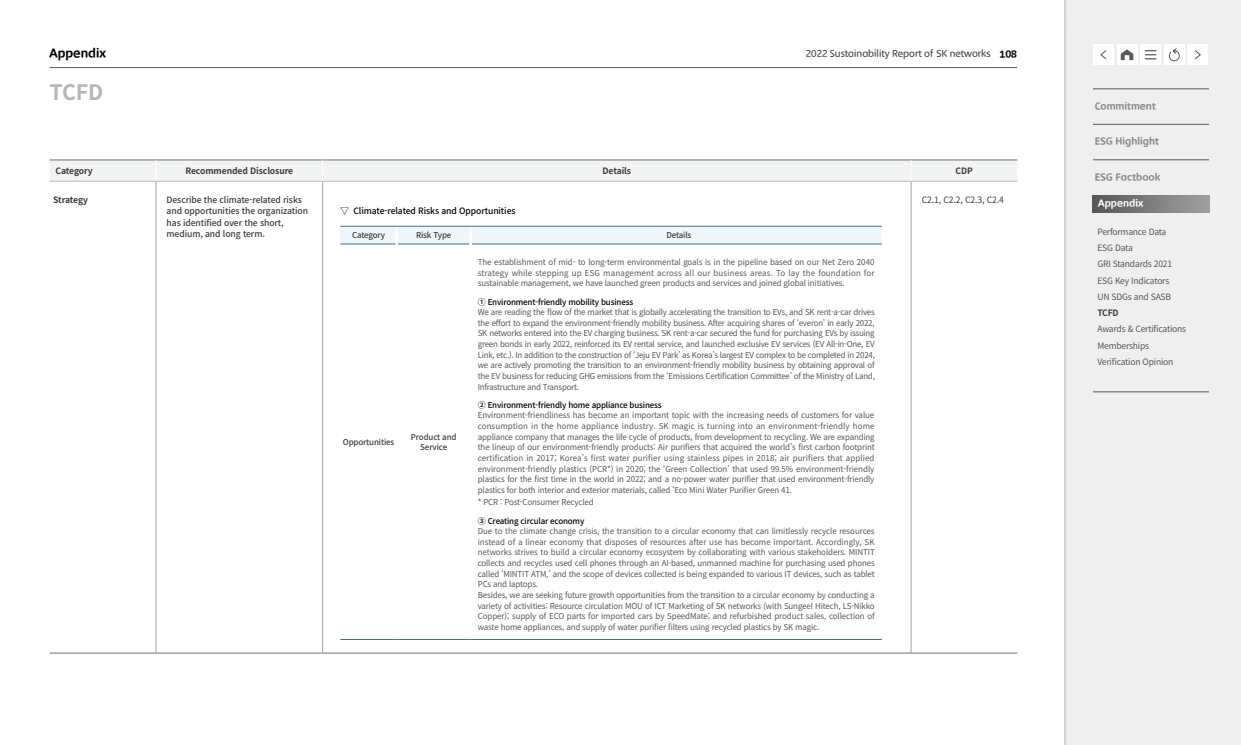
<style>
.page{position:relative;width:1241px;height:745px;background:#fff}
.page>*{position:absolute;margin:0;border:0;box-sizing:border-box;transform-origin:0 0}
.t1{font:700 21.25px "Noto Sans KR";color:#b5b6b6}
.t2{font:700 12.5px "Moebius Korea";color:#000}
.t3{font:700 10px "Moebius Korea";color:#898989}
.t4{font:700 10px "Moebius Korea";color:#fff}
.t5{font:9.38px "Moebius Korea";letter-spacing:-.01em;color:#3e3a39}
.t6{font:8.75px/16.2px "Noto Sans KR";letter-spacing:-.025em;color:#595757}
.t7{font:500 8.75px/11.2px "Noto Sans KR";letter-spacing:-.01em;color:#3e3a39}
.t8{font:700 8.75px "Noto Sans KR";letter-spacing:-.01em;color:#3e3a39}
.t9{font:500 8.75px "Noto Sans KR";letter-spacing:-.01em;color:#000}
.t10{font:8.75px "Noto Sans KR";letter-spacing:-.01em;color:#3e3a39}
.t11{font:700 8.75px "Noto Sans KR";letter-spacing:-.03em;color:#3e3a39}
.t12{font:8.12px/10.6px "Noto Sans KR";letter-spacing:-.02em;color:#595757;text-align:justify}
.t13{font:500 8.12px "Noto Sans KR";letter-spacing:-.02em;color:#000}
.t14{font:500 8.12px/10.6px "Noto Sans KR";letter-spacing:-.02em;color:#3e3a39;text-align:center}
.s1{font-weight:700;font-size:10px;color:#000}
</style>
<div class="page">
<div style="left:1052px;top:0;width:188px;height:744px;background:#000;opacity:.2"></div>
<div style="left:1092px;top:44px;width:21px;height:21px;background:#fff"></div>
<div style="left:1116px;top:44px;width:21px;height:21px;background:#fff"></div>
<div style="left:1139px;top:44px;width:21px;height:21px;background:#fff"></div>
<div style="left:1163px;top:44px;width:21px;height:21px;background:#fff"></div>
<div style="left:1187px;top:44px;width:21px;height:21px;background:#fff"></div>
<div style="left:1092px;top:195px;width:116px;height:17px;background:linear-gradient(to right,#585656,#9fa0a1)"></div>
<hr style="left:1092px;top:89px;width:116px;height:1px;background:#595757">
<hr style="left:1092px;top:124px;width:116px;height:1px;background:#595757">
<hr style="left:1092px;top:159px;width:116px;height:1px;background:#595757">
<hr style="left:1092px;top:391px;width:116px;height:1px;background:#595757">
<svg style="left:1100px;top:50px;width:6px;height:10px"></svg>
<svg style="left:1195px;top:50px;width:6px;height:10px"></svg>
<svg style="left:1145px;top:50px;width:10px;height:9px"></svg>
<svg style="left:1120px;top:49px;width:13px;height:11px"></svg>
<svg style="left:1168px;top:48px;width:11px;height:14px"></svg>
<hr style="left:50px;top:67px;width:967px;height:1px;background:#595757">
<svg style="left:155px;top:182px;width:757px;height:470px"></svg>
<hr style="left:50px;top:652px;width:106px;height:1px;background:#727171">
<hr style="left:156px;top:652px;width:166px;height:1px;background:#727171">
<hr style="left:322px;top:652px;width:588px;height:1px;background:#727171">
<hr style="left:910px;top:652px;width:107px;height:1px;background:#727171">
<hr style="left:50px;top:181px;width:106px;height:1px;background:#b5b6b6">
<hr style="left:156px;top:181px;width:166px;height:1px;background:#b5b6b6">
<hr style="left:322px;top:181px;width:588px;height:1px;background:#b5b6b6">
<hr style="left:910px;top:181px;width:107px;height:1px;background:#b5b6b6">
<hr style="left:156px;top:181px;width:1px;height:471px;background:#9fa0a0">
<hr style="left:322px;top:181px;width:1px;height:471px;background:#9fa0a0">
<hr style="left:910px;top:181px;width:1px;height:471px;background:#9fa0a0">
<hr style="left:50px;top:159px;width:106px;height:1px;background:#727171">
<hr style="left:156px;top:159px;width:166px;height:1px;background:#727171">
<hr style="left:322px;top:159px;width:588px;height:1px;background:#727171">
<hr style="left:910px;top:159px;width:107px;height:1px;background:#727171">
<svg style="left:50px;top:160px;width:967px;height:21px"></svg>
<div style="left:340px;top:227px;width:541px;height:16px;background:#f0f6f9"></div>
<hr style="left:340px;top:243px;width:55px;height:1px;background:#3372a8">
<hr style="left:398px;top:243px;width:71px;height:1px;background:#3372a8">
<hr style="left:472px;top:243px;width:409px;height:1px;background:#3372a8">
<hr style="left:395px;top:226px;width:3px;height:18px;background:#fff">
<hr style="left:469px;top:226px;width:3px;height:18px;background:#fff">
<hr style="left:395px;top:244px;width:3px;height:395px;background:#fff">
<hr style="left:469px;top:244px;width:3px;height:395px;background:#fff">
<hr style="left:340px;top:226px;width:57px;height:1px;background:#3372a8">
<hr style="left:397px;top:226px;width:73px;height:1px;background:#3372a8">
<hr style="left:470px;top:226px;width:411px;height:1px;background:#3372a8">
<hr style="left:340px;top:638px;width:57px;height:1px;background:#3372a8">
<hr style="left:397px;top:638px;width:73px;height:1px;background:#3372a8">
<hr style="left:470px;top:638px;width:411px;height:1px;background:#3372a8">
<h2 class="t2" style="left:50px;top:47px;width:58px">Appendix</h2>
<p class="t5" style="left:805px;top:49px;width:213px">2022 Sustainability Report of SK networks <span class="s1">108</span></p>
<h1 class="t1" style="left:50px;top:80px;width:55px">TCFD</h1>
<p class="t8" style="left:55px;top:166px;width:39px">Category</p>
<p class="t8" style="left:185px;top:166px;width:109px">Recommended Disclosure</p>
<p class="t8" style="left:602px;top:166px;width:30px">Details</p>
<p class="t8" style="left:955px;top:166px;width:19px">CDP</p>
<p class="t11" style="left:53px;top:195px;width:36px">Strategy</p>
<p class="t7" style="left:167px;top:194px;width:143px">Describe the climate-related risks and opportunities the organization has identified over the short, medium, and long term.</p>
<p class="t9" style="left:340px;top:206px;width:177px">▽ Climate-related Risks and Opportunities</p>
<p class="t10" style="left:921px;top:195px;width:84px">C2.1, C2.2, C2.3, C2.4</p>
<p class="t14" style="left:352px;top:230px;width:35px">Category</p>
<p class="t14" style="left:416px;top:230px;width:37px">Risk Type</p>
<p class="t14" style="left:666px;top:230px;width:27px">Details</p>
<p class="t14" style="left:343px;top:436px;width:53px">Opportunities</p>
<p class="t14" style="left:411px;top:431px;width:47px">Product and<br>Service</p>
<p class="t12" style="left:477px;top:257px;width:398px">The establishment of mid- to long-term environmental goals is in the pipeline based on our Net Zero 2040 strategy while stepping up ESG management across all our business areas. To lay the foundation for sustainable management, we have launched green products and services and joined global initiatives.</p>
<p class="t13" style="left:477px;top:297px;width:157px">➀ Environment-friendly mobility business</p>
<p class="t12" style="left:477px;top:307px;width:398px">We are reading the flow of the market that is globally accelerating the transition to EVs, and SK rent-a-car drives the effort to expand the environment-friendly mobility business. After acquiring shares of ‘everon’ in early 2022, SK networks entered into the EV charging business. SK rent-a-car secured the fund for purchasing EVs by issuing green bonds in early 2022, reinforced its EV rental service, and launched exclusive EV services (EV All-in-One, EV Link, etc.). In addition to the construction of ‘Jeju EV Park’ as Korea’s largest EV complex to be completed in 2024, we are actively promoting the transition to an environment-friendly mobility business by obtaining approval of the EV business for reducing GHG emissions from the ‘Emissions Certification Committee’ of the Ministry of Land, Infrastructure and Transport.</p>
<p class="t13" style="left:477px;top:400px;width:185px">② Environment-friendly home appliance business</p>
<p class="t12" style="left:477px;top:410px;width:398px">Environment-friendliness has become an important topic with the increasing needs of customers for value consumption in the home appliance industry. SK magic is turning into an environment-friendly home appliance company that manages the life cycle of products, from development to recycling. We are expanding the lineup of our environment-friendly products: Air purifiers that acquired the world’s first carbon footprint certification in 2017; Korea’s first water purifier using stainless pipes in 2018; air purifiers that applied environment-friendly plastics (PCR*) in 2020; the ‘Green Collection’ that used 99.5% environment-friendly plastics for the first time in the world in 2022; and a no-power water purifier that used environment-friendly plastics for both interior and exterior materials, called ‘Eco Mini Water Purifier Green 41.</p>
<p class="t12" style="left:477px;top:497px;width:117px">* PCR : Post-Consumer Recycled</p>
<p class="t13" style="left:477px;top:515px;width:108px">③ Creating circular economy</p>
<p class="t12" style="left:477px;top:525px;width:398px;text-align:left">Due to the climate change crisis, the transition to a circular economy that can limitlessly recycle resources instead of a linear economy that disposes of resources after use has become important. Accordingly, SK networks strives to build a circular economy ecosystem by collaborating with various stakeholders. MINTIT collects and recycles used cell phones through an AI-based, unmanned machine for purchasing used phones called ‘MINTIT ATM,’ and the scope of devices collected is being expanded to various IT devices, such as tablet PCs and laptops.<br>Besides, we are seeking future growth opportunities from the transition to a circular economy by conducting a variety of activities: Resource circulation MOU of ICT Marketing of SK networks (with Sungeel Hitech, LS-Nikko Copper); supply of ECO parts for imported cars by SpeedMate; and refurbished product sales, collection of waste home appliances, and supply of water purifier filters using recycled plastics by SK magic.</p>
<p class="t3" style="left:1094px;top:100px;width:62px">Commitment</p>
<p class="t3" style="left:1094px;top:136px;width:66px">ESG Highlight</p>
<p class="t3" style="left:1094px;top:171px;width:67px">ESG Factbook</p>
<p class="t4" style="left:1098px;top:198px;width:47px">Appendix</p>
<p class="t6" style="left:1097px;top:223px;width:76px">Performance Data<br>ESG Data<br>GRI Standards 2021<br>ESG Key Indicators<br>UN SDGs and SASB</p>
<p class="t8" style="left:1097px;top:308px;width:23px">TCFD</p>
<p class="t6" style="left:1097px;top:321px;width:90px">Awards &amp; Certifications<br>Memberships<br>Verification Opinion</p>
</div>
